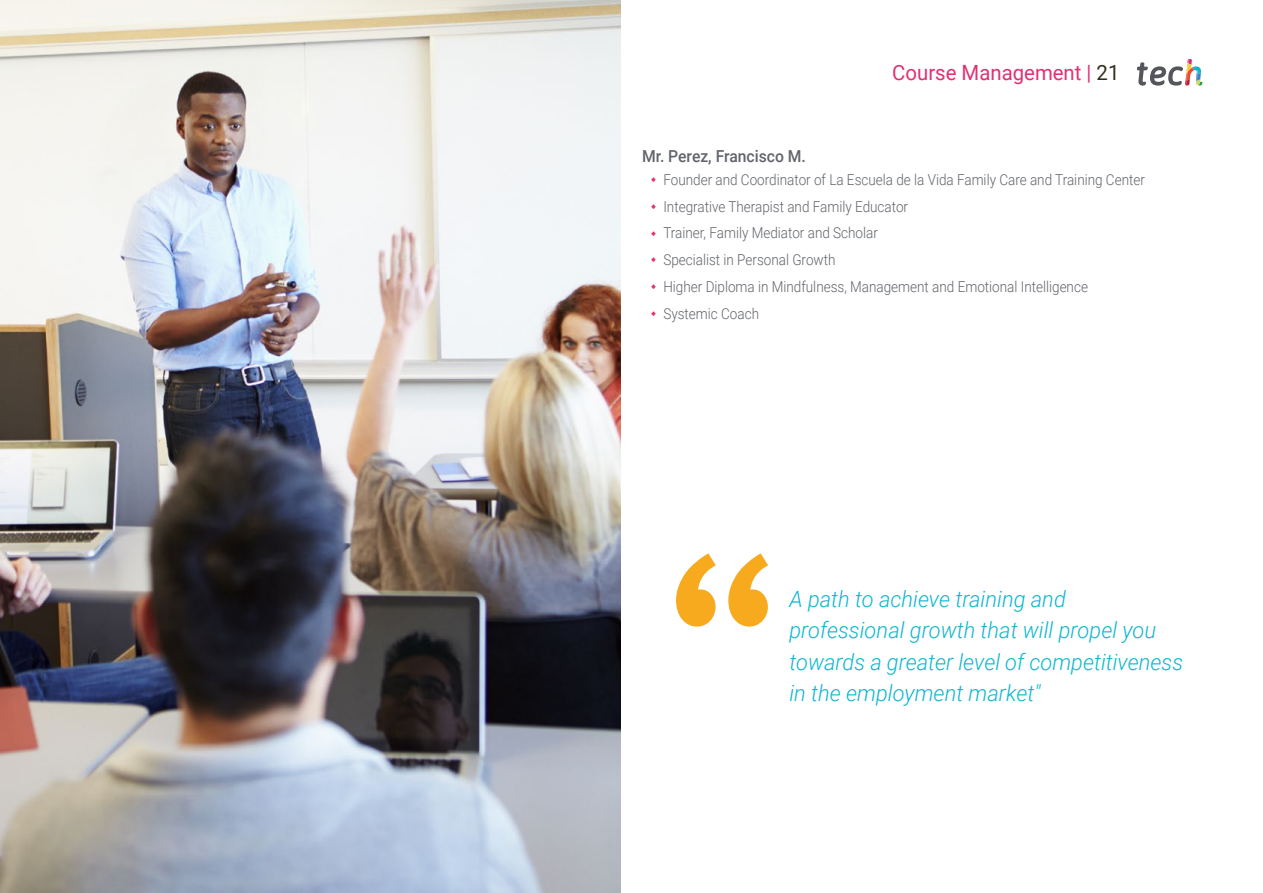
<style>
.page{position:relative;width:1263px;height:893px;background:#fff}
.page>*{position:absolute;margin:0;border:0;box-sizing:border-box;transform-origin:0 0}
.t1{font:italic 300 22.5px/31.5px "Roboto";color:#0fb6cf}
.t2{font:21px "Roboto";color:#df3174}
.t3{font:500 16.5px "Roboto";color:#61646a;scale:.95 1}
.t4{font:300 15px/26.7px "Roboto";color:#61646a;scale:.9 1}
.s1{color:#312e20}
</style>
<div class="page">
<img style="left:0;top:0;width:621px;height:893px">
<svg style="left:1137px;top:59px;width:65px;height:27px"></svg>
<svg style="left:676px;top:553px;width:92px;height:74px"></svg>
<h2 class="t2" style="left:892px;top:57px;width:229px">Course Management | <span class="s1">21</span></h2>
<p class="t3" style="left:642px;top:145px;width:174px">Mr. Perez, Francisco M.</p>
<p class="t4" style="left:663px;top:166px;width:537px">Founder and Coordinator of La Escuela de la Vida Family Care and Training Center Integrative Therapist and Family Educator<br>Trainer, Family Mediator and Scholar<br>Specialist in Personal Growth<br>Higher Diploma in Mindfulness, Management and Emotional Intelligence Systemic Coach</p>
<h1 class="t1" style="left:789px;top:582px;width:395px">A path to achieve training and professional growth that will propel you towards a greater level of competitiveness in the employment market"</h1>
</div>
